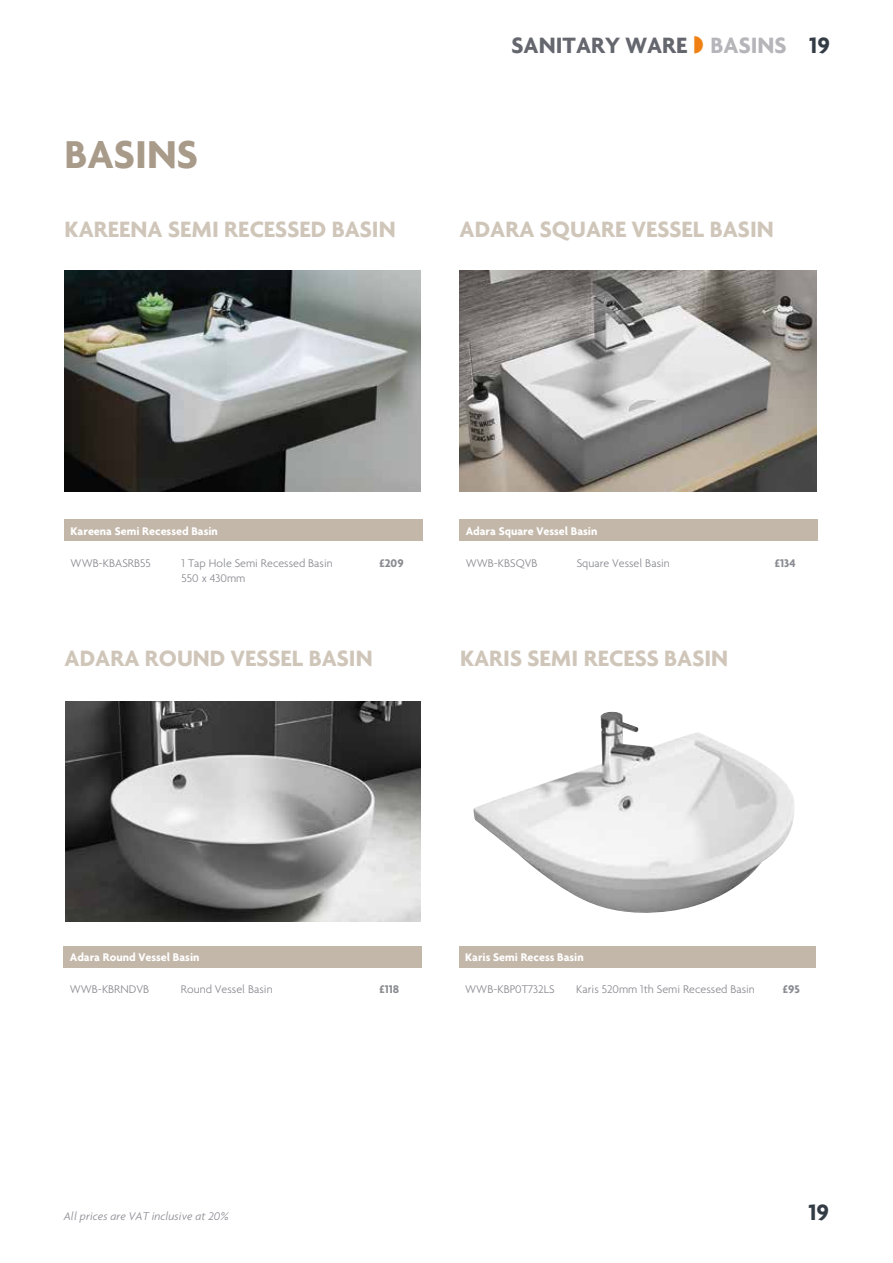
<style>
.page{position:relative;width:893px;height:1263px;background:#fff}
.page>*{position:absolute;margin:0;border:0;box-sizing:border-box;transform-origin:0 0}
.t1{font:700 42px "Agenda";color:#a99b8a}
.t2{font:700 24px "Agenda";color:#cfc6b9}
.t3{font:700 24px "Agenda";color:#65676f}
.t4{font:700 24px "Agenda";color:#333c45}
.t5{font:300 12px/15px "Agenda";color:#8a8b92}
.t6{font:700 12px "Agenda";color:#fff}
.t7{font:italic 300 12px "Agenda";color:#8a8b92}
.t8{font:700 12px "Agenda";color:#8a8b92}
.s1{color:#f08013}
.s2{color:#b6b5ba}
</style>
<div class="page">
<div style="left:65px;top:520px;width:358px;height:21px;background:#c3b7a9"></div>
<div style="left:64px;top:946px;width:358px;height:21px;background:#c3b7a9"></div>
<div style="left:459px;top:946px;width:357px;height:21px;background:#c3b7a9"></div>
<div style="left:460px;top:520px;width:358px;height:21px;background:#c3b7a9"></div>
<img style="left:65px;top:271px;width:356px;height:220px">
<img style="left:65px;top:701px;width:356px;height:221px">
<img style="left:473px;top:712px;width:321px;height:201px">
<img style="left:459px;top:271px;width:357px;height:220px">
<h1 class="t1" style="left:65px;top:129px;width:135px">BASINS</h1>
<h2 class="t2" style="left:65px;top:215px;width:333px">KAREENA SEMI RECESSED BASIN</h2>
<h2 class="t3" style="left:512px;top:31px;width:277px">SANITARY WARE <span class="s1">◗</span> <span class="s2">BASINS</span></h2>
<h2 class="t4" style="left:809px;top:31px;width:22px">19</h2>
<h2 class="t2" style="left:460px;top:215px;width:316px">ADARA SQUARE VESSEL BASIN</h2>
<p class="t6" style="left:71px;top:524px;width:149px">Kareena Semi Recessed Basin</p>
<p class="t5" style="left:71px;top:555px;width:82px">WWB-KBASRB55</p>
<p class="t5" style="left:182px;top:555px;width:153px">1 Tap Hole Semi Recessed Basin<br>550 x 430mm</p>
<p class="t8" style="left:380px;top:556px;width:26px">£209</p>
<p class="t6" style="left:466px;top:524px;width:133px">Adara Square Vessel Basin</p>
<p class="t5" style="left:466px;top:555px;width:73px">WWB-KBSQVB</p>
<p class="t5" style="left:577px;top:555px;width:95px">Square Vessel Basin</p>
<p class="t8" style="left:775px;top:556px;width:22px">£134</p>
<h2 class="t2" style="left:65px;top:644px;width:310px">ADARA ROUND VESSEL BASIN</h2>
<h2 class="t2" style="left:460px;top:644px;width:270px">KARIS SEMI RECESS BASIN</h2>
<p class="t6" style="left:70px;top:950px;width:131px">Adara Round Vessel Basin</p>
<p class="t5" style="left:70px;top:982px;width:81px">WWB-KBRNDVB</p>
<p class="t5" style="left:181px;top:982px;width:93px">Round Vessel Basin</p>
<p class="t8" style="left:379px;top:982px;width:21px">£118</p>
<p class="t6" style="left:465px;top:950px;width:120px">Karis Semi Recess Basin</p>
<p class="t5" style="left:465px;top:982px;width:91px">WWB-KBP0T732LS</p>
<p class="t5" style="left:576px;top:982px;width:180px">Karis 520mm 1th Semi Recessed Basin</p>
<p class="t8" style="left:783px;top:982px;width:18px">£95</p>
<p class="t7" style="left:64px;top:1209px;width:167px">All prices are VAT inclusive at 20%</p>
<h2 class="t4" style="left:808px;top:1198px;width:22px">19</h2>
</div>
